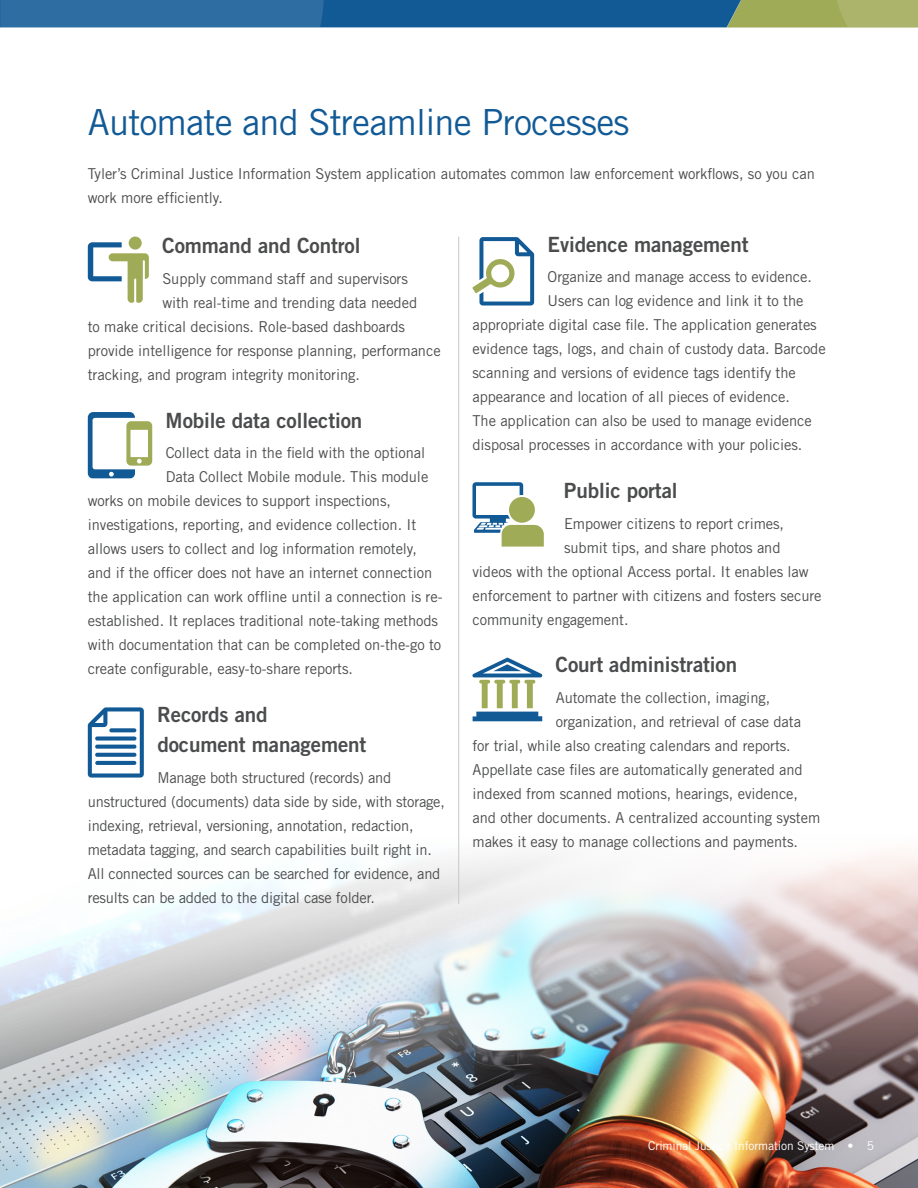
<style>
.page{position:relative;width:918px;height:1188px;background:#fff}
.page>*{position:absolute;margin:0;border:0;box-sizing:border-box;transform-origin:0 0}
.t1{font:36px "Trade Gothic LT Std";letter-spacing:-.02em;color:#125a96}
.t2{font:21px/30px "Trade Gothic LT Std Bd 2";letter-spacing:-.005em;color:#4b4c4d}
.Body_text{font:15px/24px "Trade Gothic LT Std";letter-spacing:-.005em;color:#4b4c4d}
.t3{font:12px "Trade Gothic LT Std";letter-spacing:-.01em;color:#fff}
.s1{font-family:"Trade Gothic LT Std Bd 2"}
</style>
<div class="page">
<img style="left:0;top:834px;width:918px;height:354px">
<hr style="left:458px;top:237px;width:1px;height:667px;background:#c7c8ca">
<div style="left:129px;top:237px;width:13px;height:13px;background:#a0ab57;border-radius:50%"></div>
<svg style="left:88px;top:242px;width:61px;height:61px"></svg>
<svg style="left:88px;top:412px;width:64px;height:66px"></svg>
<svg style="left:88px;top:707px;width:56px;height:71px"></svg>
<svg style="left:472px;top:237px;width:62px;height:69px"></svg>
<svg style="left:472px;top:482px;width:72px;height:65px"></svg>
<svg style="left:472px;top:658px;width:70px;height:63px"></svg>
<svg style="left:0;top:0;width:918px;height:28px;background:#3c7491"></svg>
<h1 class="t1" style="left:88px;top:101px;width:543px">Automate and Streamline Processes</h1>
<p class="Body_text" style="left:88px;top:162px;width:729px">Tyler’s Criminal Justice Information System application automates common law enforcement workflows, so you can work more efficiently.</p>
<h2 class="t2" style="left:162px;top:230px;width:200px">Command and Control</h2>
<p class="Body_text" style="left:162px;top:266px;width:247px">Supply command staff and supervisors</p>
<p class="Body_text" style="left:162px;top:290px;width:256px">with real-time and trending data needed</p>
<p class="Body_text" style="left:88px;top:314px;width:319px">to make critical decisions. Role-based dashboards</p>
<p class="Body_text" style="left:88px;top:338px;width:354px">provide intelligence for response planning, performance</p>
<p class="Body_text" style="left:88px;top:362px;width:274px">tracking, and program integrity monitoring.</p>
<h2 class="t2" style="left:166px;top:405px;width:198px">Mobile data collection</h2>
<p class="Body_text" style="left:166px;top:441px;width:261px">Collect data in the field with the optional</p>
<p class="Body_text" style="left:166px;top:465px;width:264px">Data Collect Mobile module. This module</p>
<p class="Body_text" style="left:88px;top:489px;width:305px">works on mobile devices to support inspections,</p>
<p class="Body_text" style="left:88px;top:513px;width:330px">investigations, reporting, and evidence collection. It</p>
<p class="Body_text" style="left:88px;top:537px;width:331px">allows users to collect and log information remotely,</p>
<p class="Body_text" style="left:88px;top:561px;width:346px">and if the officer does not have an internet connection</p>
<p class="Body_text" style="left:88px;top:585px;width:356px">the application can work offline until a connection is re-</p>
<p class="Body_text" style="left:88px;top:609px;width:352px">established. It replaces traditional note-taking methods</p>
<p class="Body_text" style="left:88px;top:633px;width:355px">with documentation that can be completed on-the-go to</p>
<p class="Body_text" style="left:88px;top:657px;width:267px">create configurable, easy-to-share reports.</p>
<h2 class="t2" style="left:157px;top:699px;width:211px">Records and<br>document management</h2>
<p class="Body_text" style="left:88px;top:765px;width:359px;text-indent:70px">Manage both structured (records) and unstructured (documents) data side by side, with storage, indexing, retrieval, versioning, annotation, redaction, metadata tagging, and search capabilities built right in.<br>All connected sources can be searched for evidence, and results can be added to the digital case folder.</p>
<h2 class="t2" style="left:548px;top:229px;width:203px">Evidence management</h2>
<p class="Body_text" style="left:548px;top:265px;width:266px">Organize and manage access to evidence.</p>
<p class="Body_text" style="left:548px;top:289px;width:257px">Users can log evidence and link it to the</p>
<p class="Body_text" style="left:472px;top:313px;width:346px">appropriate digital case file. The application generates</p>
<p class="Body_text" style="left:472px;top:337px;width:355px">evidence tags, logs, and chain of custody data. Barcode</p>
<p class="Body_text" style="left:472px;top:361px;width:325px">scanning and versions of evidence tags identify the</p>
<p class="Body_text" style="left:472px;top:385px;width:319px">appearance and location of all pieces of evidence.</p>
<p class="Body_text" style="left:472px;top:409px;width:341px">The application can also be used to manage evidence</p>
<p class="Body_text" style="left:472px;top:433px;width:331px">disposal processes in accordance with your policies.</p>
<h2 class="t2" style="left:564px;top:475px;width:115px">Public portal</h2>
<p class="Body_text" style="left:564px;top:511px;width:222px">Empower citizens to report crimes,</p>
<p class="Body_text" style="left:564px;top:535px;width:218px">submit tips, and share photos and</p>
<p class="Body_text" style="left:472px;top:559px;width:338px">videos with the optional Access portal. It enables law</p>
<p class="Body_text" style="left:472px;top:583px;width:351px">enforcement to partner with citizens and fosters secure</p>
<p class="Body_text" style="left:472px;top:607px;width:158px">community engagement.</p>
<h2 class="t2" style="left:556px;top:649px;width:183px">Court administration</h2>
<p class="Body_text" style="left:556px;top:686px;width:216px">Automate the collection, imaging,</p>
<p class="Body_text" style="left:556px;top:710px;width:247px">organization, and retrieval of case data</p>
<p class="Body_text" style="left:472px;top:734px;width:320px">for trial, while also creating calendars and reports.</p>
<p class="Body_text" style="left:472px;top:758px;width:332px">Appellate case files are automatically generated and</p>
<p class="Body_text" style="left:472px;top:782px;width:327px">indexed from scanned motions, hearings, evidence,</p>
<p class="Body_text" style="left:472px;top:806px;width:349px">and other documents. A centralized accounting system</p>
<p class="Body_text" style="left:472px;top:830px;width:327px">makes it easy to manage collections and payments.</p>
<p class="t3" style="left:648px;top:1139px;width:227px">Criminal Justice Information System <span class="s1">•</span> 5</p>
</div>
